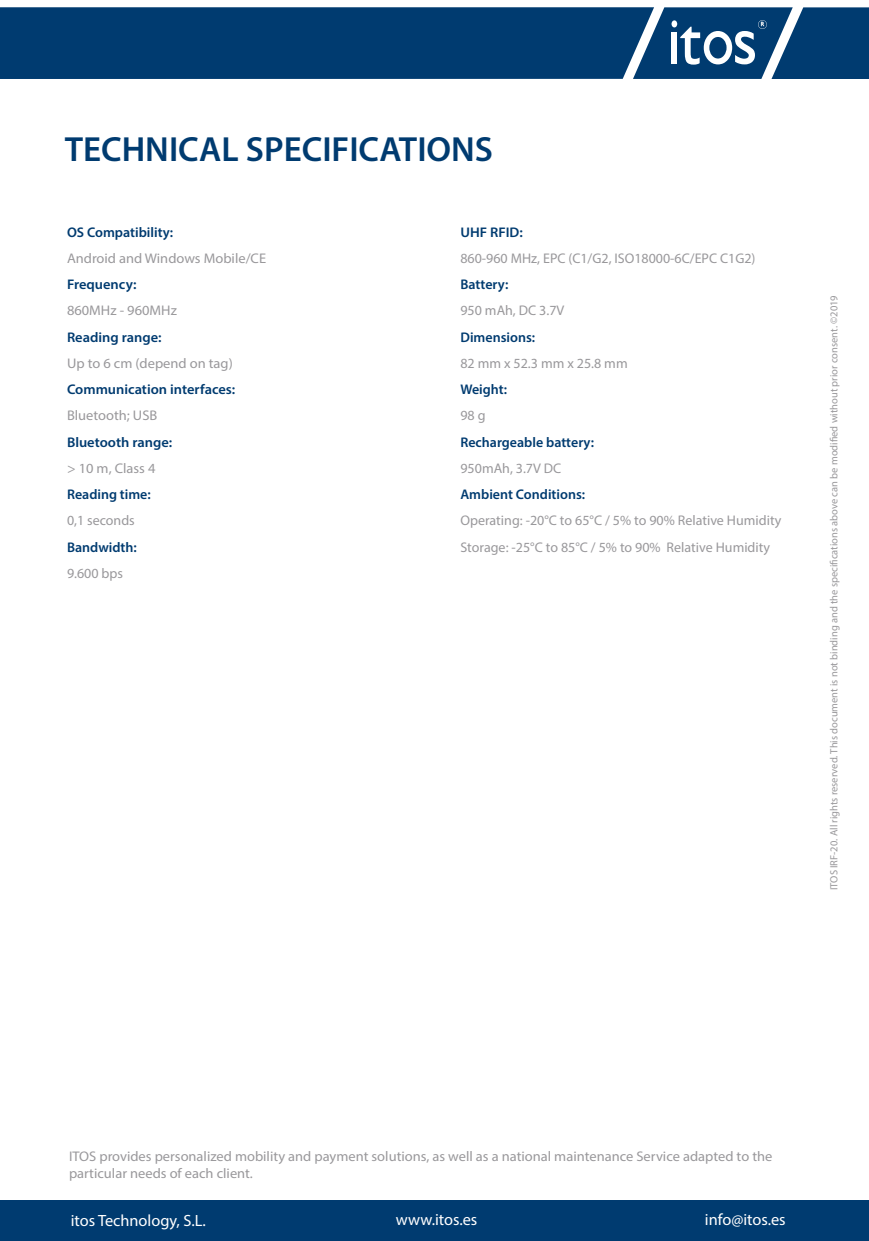
<style>
.page{position:relative;width:869px;height:1241px;background:#fff}
.page>*{position:absolute;margin:0;border:0;box-sizing:border-box;transform-origin:0 0}
.t1{font:600 35px "Myriad Pro";color:#003b70}
.t2{font:16.28px "Myriad Pro";color:#fff}
.t3{font:14px/26.2px "Myriad Pro";color:#99989b}
.t4{font:600 14px "Myriad Pro";color:#003b70}
.t5{font:10.5px "Myriad Pro";color:#99989b}
.t6{font:6.3px "Humanist 521 BT";color:#fff;scale:.92 1}
</style>
<div class="page">
<svg style="left:653px;top:7px;width:215px;height:72px;background:#265885"></svg>
<div style="left:0;top:7px;width:653px;height:72px;background:#003b70"></div>
<div style="left:0;top:1200px;width:868px;height:40px;background:#003b70"></div>
<h1 class="t1" style="left:65px;top:127px;width:429px">TECHNICAL SPECIFICATIONS</h1>
<p class="t6" style="left:760px;top:20px;width:5px">R</p>
<p class="t4" style="left:67px;top:223px;width:108px">OS Compatibility:</p>
<p class="t3" style="left:67px;top:245px;width:200px">Android and Windows Mobile/CE</p>
<p class="t4" style="left:67px;top:275px;width:71px">Frequency:</p>
<p class="t3" style="left:67px;top:297px;width:111px">860MHz - 960MHz</p>
<p class="t4" style="left:67px;top:328px;width:96px">Reading range:</p>
<p class="t3" style="left:67px;top:350px;width:167px">Up to 6 cm (depend on tag)</p>
<p class="t4" style="left:67px;top:380px;width:170px">Communication interfaces:</p>
<p class="t3" style="left:67px;top:402px;width:92px">Bluetooth; USB</p>
<p class="t4" style="left:67px;top:433px;width:107px">Bluetooth range:</p>
<p class="t3" style="left:67px;top:455px;width:90px">&gt; 10 m, Class 4</p>
<p class="t4" style="left:67px;top:485px;width:85px">Reading time:</p>
<p class="t3" style="left:67px;top:507px;width:69px">0,1 seconds</p>
<p class="t4" style="left:67px;top:538px;width:71px">Bandwidth:</p>
<p class="t3" style="left:67px;top:560px;width:58px">9.600 bps</p>
<p class="t4" style="left:460px;top:223px;width:64px">UHF RFID:</p>
<p class="t3" style="left:460px;top:245px;width:296px">860-960 MHz, EPC (C1/G2, ISO18000-6C/EPC C1G2)</p>
<p class="t4" style="left:460px;top:275px;width:49px">Battery:</p>
<p class="t3" style="left:460px;top:297px;width:105px">950 mAh, DC 3.7V</p>
<p class="t4" style="left:460px;top:328px;width:76px">Dimensions:</p>
<p class="t3" style="left:460px;top:350px;width:169px">82 mm x 52.3 mm x 25.8 mm</p>
<p class="t4" style="left:460px;top:380px;width:48px">Weight:</p>
<p class="t3" style="left:460px;top:402px;width:27px">98 g</p>
<p class="t4" style="left:460px;top:433px;width:135px">Rechargeable battery:</p>
<p class="t3" style="left:460px;top:455px;width:102px">950mAh, 3.7V DC</p>
<p class="t4" style="left:460px;top:485px;width:126px">Ambient Conditions:</p>
<p class="t3" style="left:460px;top:507px;width:322px">Operating: -20°C to 65°C / 5% to 90% Relative Humidity<br>Storage: -25°C to 85°C / 5% to 90% Relative Humidity</p>
<p class="t5" style="left:827px;top:890px;width:596px;rotate:-90deg">ITOS IRF-20. All rights reserved. This document is not binding and the speci cations above can be modi ed without prior consent. ©2019</p>
<p class="t3" style="left:69px;top:1146px;width:704px;line-height:17.5px">ITOS provides personalized mobility and payment solutions, as well as a national maintenance Service adapted to the particular needs of each client.</p>
<p class="t2" style="left:71px;top:1210px;width:136px">itos Technology, S.L.</p>
<p class="t2" style="left:396px;top:1209px;width:83px">www.itos.es</p>
<p class="t2" style="left:704px;top:1209px;width:82px">info@itos.es</p>
</div>
